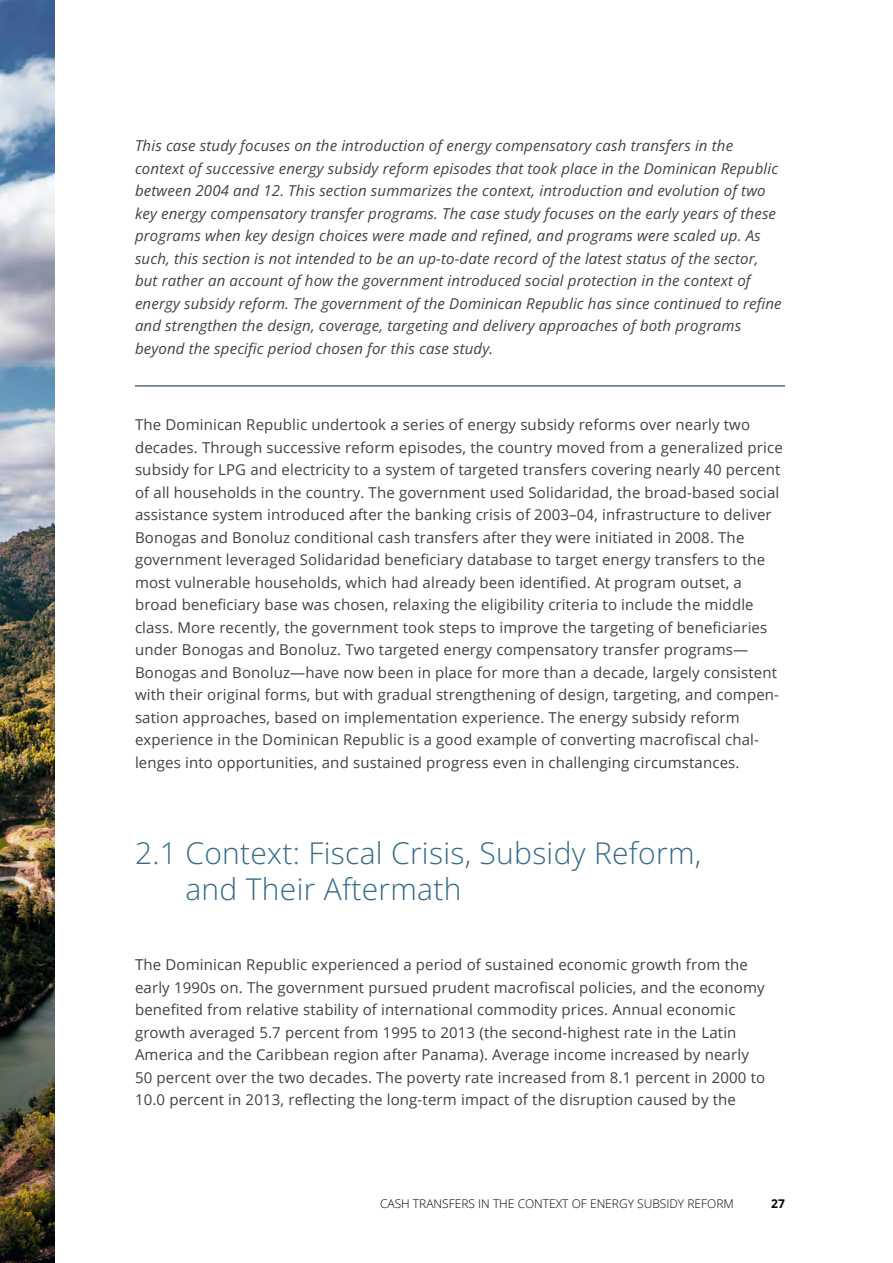
<style>
.page{position:relative;width:893px;height:1263px;background:#fff}
.page>*{position:absolute;margin:0;border:0;box-sizing:border-box;transform-origin:0 0}
.t1{font:300 30px/36px "Open Sans";letter-spacing:.01em;color:#366b86}
.t2{font:15px/22.5px "Open Sans";letter-spacing:.01em;color:#414042}
.t3{font:italic 15px/22.5px "Open Sans";letter-spacing:.01em;color:#414042}
.t4{font:300 12px "Open Sans";color:#000}
.t5{font:700 12px "Open Sans";color:#000}
</style>
<div class="page">
<img style="left:0;top:0;width:54px;height:1263px">
<hr style="left:135px;top:386px;width:650px;height:1px;background:#0b223e">
<p class="t3" style="left:135px;top:134px;width:648px">This case study focuses on the introduction of energy compensatory cash transfers in the context of successive energy subsidy reform episodes that took place in the Dominican Republic between 2004 and 12. This section summarizes the context, introduction and evolution of two key energy compensatory transfer programs. The case study focuses on the early years of these programs when key design choices were made and refined, and programs were scaled up. As such, this section is not intended to be an up-to-date record of the latest status of the sector, but rather an account of how the government introduced social protection in the context of energy subsidy reform. The government of the Dominican Republic has since continued to refine and strengthen the design, coverage, targeting and delivery approaches of both programs beyond the specific period chosen for this case study.</p>
<p class="t2" style="left:135px;top:413px;width:649px">The Dominican Republic undertook a series of energy subsidy reforms over nearly two decades. Through successive reform episodes, the country moved from a generalized price subsidy for LPG and electricity to a system of targeted transfers covering nearly 40 percent of all households in the country. The government used Solidaridad, the broad-based social assistance system introduced after the banking crisis of 2003–04, infrastructure to deliver Bonogas and Bonoluz conditional cash transfers after they were initiated in 2008. The government leveraged Solidaridad beneficiary database to target energy transfers to the most vulnerable households, which had already been identified. At program outset, a broad beneficiary base was chosen, relaxing the eligibility criteria to include the middle class. More recently, the government took steps to improve the targeting of beneficiaries under Bonogas and Bonoluz. Two targeted energy compensatory transfer programs— Bonogas and Bonoluz—have now been in place for more than a decade, largely consistent with their original forms, but with gradual strengthening of design, targeting, and compen&shy;sation approaches, based on implementation experience. The energy subsidy reform experience in the Dominican Republic is a good example of converting macrofiscal chal&shy;lenges into opportunities, and sustained progress even in challenging circumstances.</p>
<h1 class="t1" style="left:185px;top:835px;width:517px;text-indent:-50px">2.1 Context: Fiscal Crisis, Subsidy Reform, and Their Aftermath</h1>
<p class="t2" style="left:135px;top:953px;width:632px">The Dominican Republic experienced a period of sustained economic growth from the early 1990s on. The government pursued prudent macrofiscal policies, and the economy benefited from relative stability of international commodity prices. Annual economic growth averaged 5.7 percent from 1995 to 2013 (the second-highest rate in the Latin America and the Caribbean region after Panama). Average income increased by nearly 50 percent over the two decades. The poverty rate increased from 8.1 percent in 2000 to 10.0 percent in 2013, reflecting the long-term impact of the disruption caused by the</p>
<p class="t4" style="left:380px;top:1195px;width:355px">CASH TRANSFERS IN THE CONTEXT OF ENERGY SUBSIDY REFORM</p>
<p class="t5" style="left:771px;top:1195px;width:15px">27</p>
</div>
